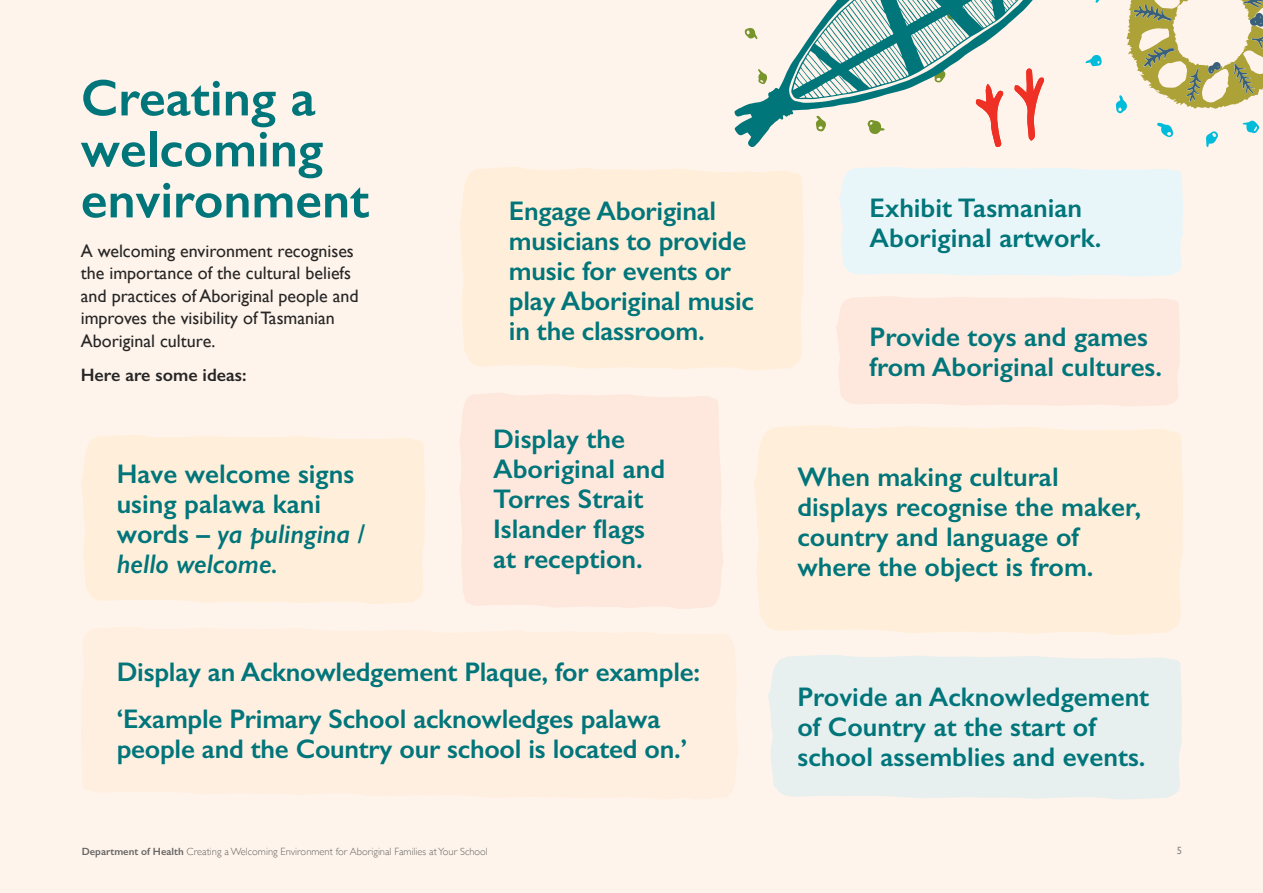
<style>
.page{position:relative;width:1263px;height:893px;background:#fff4eb}
.page>*{position:absolute;margin:0;border:0;box-sizing:border-box;transform-origin:0 0}
.t1{font:600 51.75px/51px "Gill Sans";color:#00757a}
.t2{font:600 27px/30px "Gill Sans";color:#00757a}
.t3{font:18px/22.5px "Gill Sans";color:#262626}
.t4{font:600 18px "Gill Sans";color:#262626}
.t5{font:300 10.5px "Gill Sans";color:#666}
.t6{font:10.5px "Gill Sans";color:#8c8c8c}
.s1{font-style:italic}
.s2{font-weight:600}
</style>
<div class="page">
<div style="left:459px;top:167px;width:345px;height:203px;background:#ffefda"></div>
<div style="left:839px;top:167px;width:344px;height:110px;background:#e9f6f9"></div>
<div style="left:754px;top:425px;width:429px;height:210px;background:#ffefda"></div>
<div style="left:81px;top:435px;width:344px;height:169px;background:#ffefda"></div>
<svg style="left:1157px;top:123px;width:17px;height:15px"></svg>
<svg style="left:1242px;top:120px;width:17px;height:14px"></svg>
<svg style="left:1206px;top:131px;width:12px;height:16px"></svg>
<svg style="left:1120px;top:0;width:143px;height:114px"></svg>
<svg style="left:734px;top:0;width:386px;height:147px"></svg>
<svg style="left:779px;top:0;width:270px;height:147px"></svg>
<div style="left:836px;top:296px;width:344px;height:110px;background:#fee8dd"></div>
<div style="left:460px;top:393px;width:263px;height:216px;background:#fee8dd"></div>
<div style="left:768px;top:655px;width:414px;height:145px;background:#e7efef"></div>
<h2 class="t1" style="left:81px;top:72px;width:290px">Creating a welcoming environment</h2>
<p class="t3" style="left:81px;top:239px;width:279px">A welcoming environment recognises the importance of the cultural beliefs and practices of Aboriginal people and improves the visibility of Tasmanian Aboriginal culture.</p>
<h3 class="t4" style="left:81px;top:364px;width:167px">Here are some ideas:</h3>
<p class="t2" style="left:117px;top:459px;width:250px">Have welcome signs using palawa kani words – <span class="s1">ya pulingina / hello welcome.</span></p>
<p class="t2" style="left:509px;top:195px;width:247px">Engage Aboriginal musicians to provide music for events or play Aboriginal music in the classroom.</p>
<p class="t2" style="left:493px;top:424px;width:174px">Display the<br>Aboriginal and<br>Torres Strait<br>Islander flags at reception.</p>
<p class="t2" style="left:117px;top:657px;width:585px">Display an Acknowledgement Plaque, for example:</p>
<p class="t2" style="left:117px;top:704px;width:572px">‘Example Primary School acknowledges palawa people and the Country our school is located on.’</p>
<p class="t2" style="left:870px;top:192px;width:233px">Exhibit Tasmanian<br>Aboriginal artwork.</p>
<p class="t2" style="left:870px;top:322px;width:294px">Provide toys and games from Aboriginal cultures.</p>
<p class="t2" style="left:797px;top:461px;width:345px">When making cultural displays recognise the maker, country and language of where the object is from.</p>
<p class="t2" style="left:797px;top:682px;width:353px">Provide an Acknowledgement of Country at the start of school assemblies and events.</p>
<p class="t5" style="left:82px;top:843px;width:408px"><span class="s2">Department of Health</span> Creating a Welcoming Environment for Aboriginal Families at Your School</p>
<p class="t6" style="left:1177px;top:844px;width:7px">5</p>
</div>
